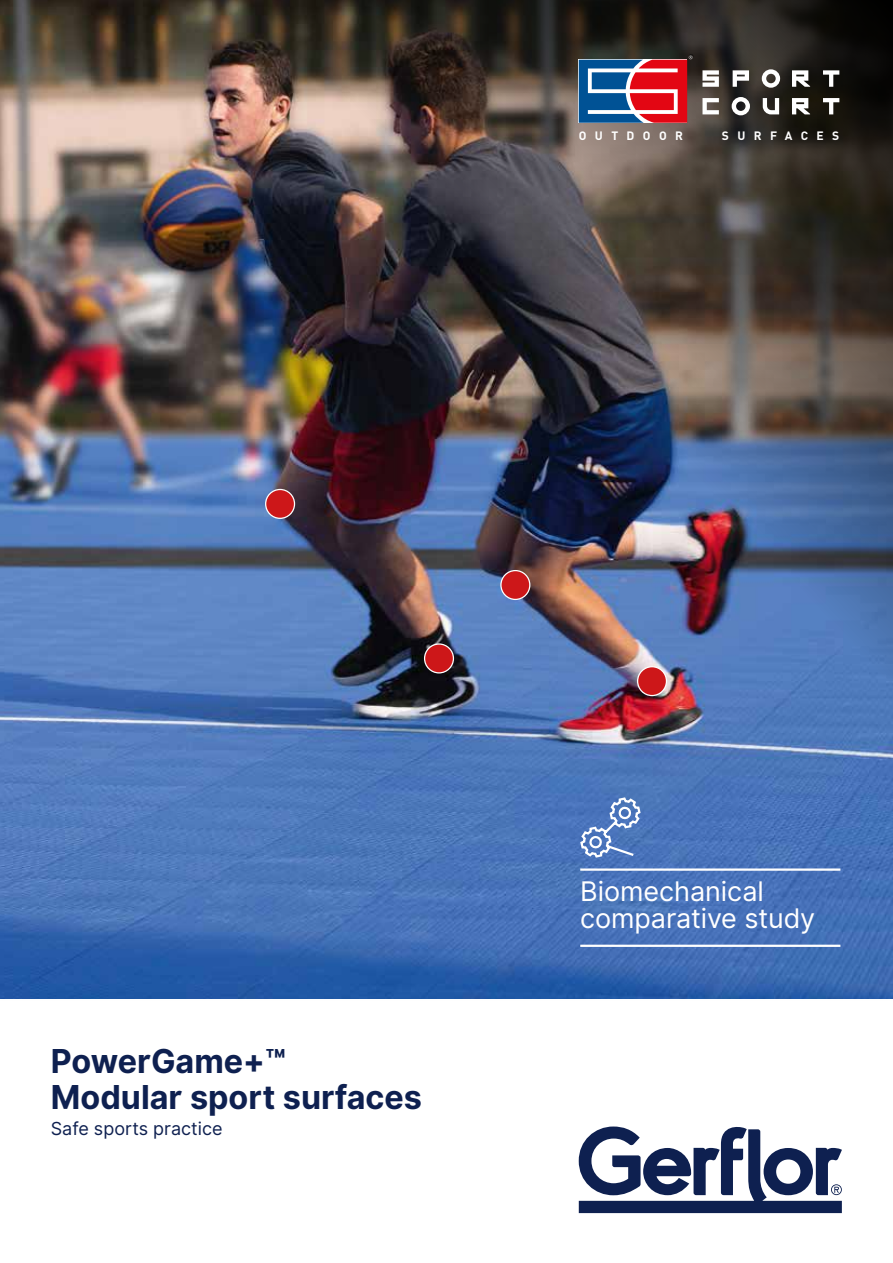
<style>
.page{position:relative;width:893px;height:1263px;background:#fff}
.page>*{position:absolute;margin:0;border:0;box-sizing:border-box;transform-origin:0 0}
.t1{font:700 33px/36px "Inter";color:#0e2050}
.t2{font:27px/27px "Inter";letter-spacing:-.005em;color:#fff}
.t3{font:18px "Inter";color:#0e2050}
.t4{font:700 12px "DIN Pro";letter-spacing:.7em;color:#fff}
</style>
<div class="page">
<img style="left:0;top:0;width:893px;height:999px">
<svg style="left:579px;top:1126px;width:263px;height:87px"></svg>
<div style="left:266px;top:489px;width:28px;height:29px;background:#cd1719;border-radius:50%"></div>
<div style="left:265px;top:489px;width:30px;height:30px;border:1px solid #fff;border-radius:50%"></div>
<div style="left:425px;top:644px;width:28px;height:29px;background:#cd1719;border-radius:50%"></div>
<div style="left:424px;top:643px;width:30px;height:30px;border:1px solid #fff;border-radius:50%"></div>
<div style="left:501px;top:571px;width:29px;height:28px;background:#cd1719;border-radius:50%"></div>
<div style="left:500px;top:570px;width:30px;height:30px;border:1px solid #fff;border-radius:50%"></div>
<div style="left:638px;top:667px;width:28px;height:28px;background:#cd1719;border-radius:50%"></div>
<div style="left:637px;top:666px;width:30px;height:30px;border:1px solid #fff;border-radius:50%"></div>
<svg style="left:579px;top:796px;width:63px;height:63px;background:#698cc6"></svg>
<hr style="left:580px;top:868px;width:260px;height:3px;background:#fff">
<hr style="left:580px;top:945px;width:260px;height:2px;background:#fff">
<svg style="left:702px;top:70px;width:17px;height:17px"></svg>
<svg style="left:733px;top:70px;width:16px;height:17px"></svg>
<svg style="left:823px;top:70px;width:16px;height:17px"></svg>
<svg style="left:762px;top:69px;width:18px;height:19px"></svg>
<svg style="left:823px;top:98px;width:16px;height:16px"></svg>
<svg style="left:732px;top:97px;width:18px;height:18px"></svg>
<svg style="left:763px;top:98px;width:16px;height:16px"></svg>
<svg style="left:702px;top:98px;width:17px;height:16px"></svg>
<svg style="left:792px;top:70px;width:18px;height:17px"></svg>
<svg style="left:792px;top:98px;width:18px;height:16px"></svg>
<svg style="left:579px;top:54px;width:114px;height:69px;background:#855771"></svg>
<p class="t4" style="left:579px;top:128px;width:106px">OUTDOOR</p>
<p class="t4" style="left:722px;top:128px;width:119px">SURFACES</p>
<p class="t1" style="left:51px;top:1043px;width:373px">PowerGame+™<br>Modular sport surfaces</p>
<p class="t3" style="left:51px;top:1115px;width:173px">Safe sports practice</p>
<p class="t2" style="left:580px;top:878px;width:236px">Biomechanical comparative study</p>
</div>
